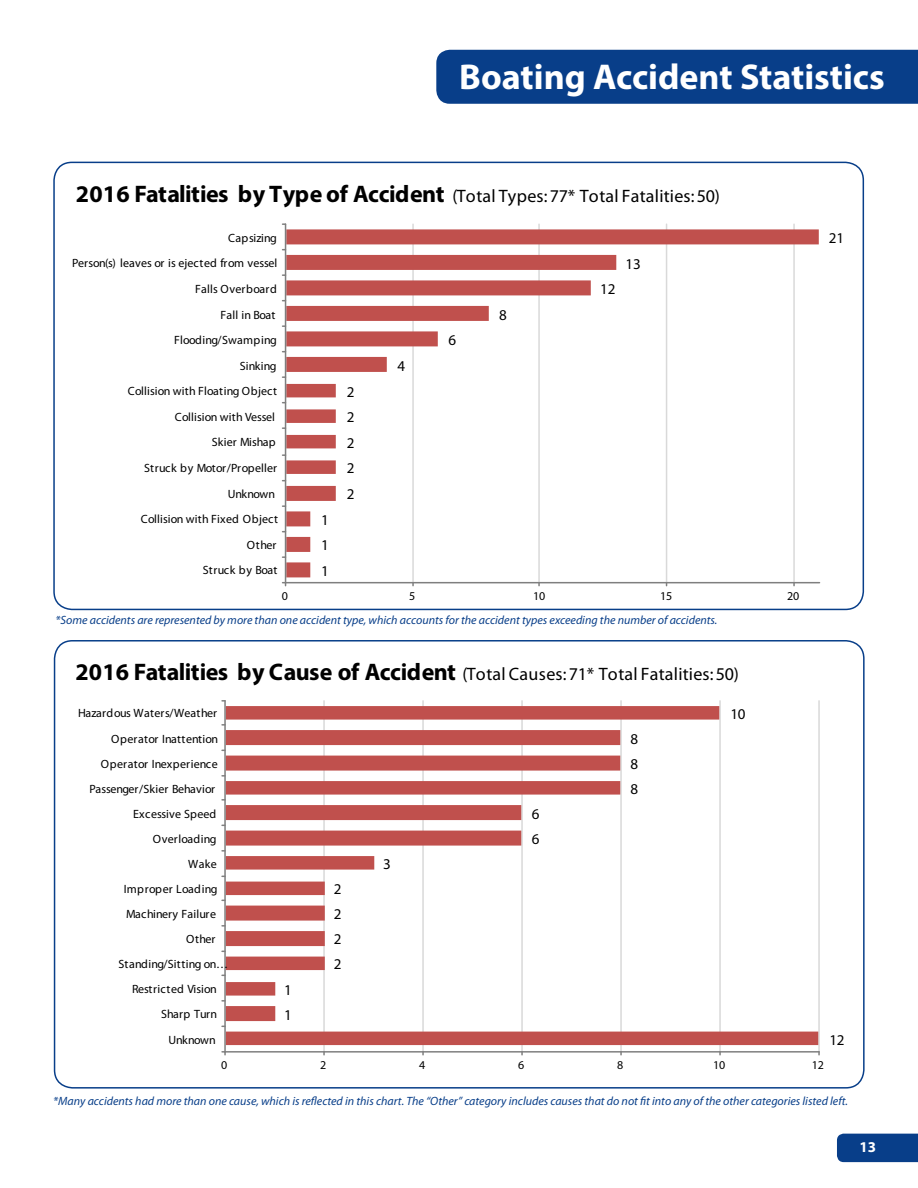
<style>
.page{position:relative;width:918px;height:1188px;background:#fff}
.page>*{position:absolute;margin:0;border:0;box-sizing:border-box;transform-origin:0 0}
.t1{font:700 36px "Myriad Pro";color:#fff}
.t2{font:18px "Myriad Pro";letter-spacing:.015em;color:#000}
.t3{font:15px/25px "Myriad Pro";letter-spacing:-.015em;color:#000;text-align:justify}
.t4{font:700 15px "Myriad Pro";color:#fff}
.t5{font:12px/25.7px "Myriad Pro";letter-spacing:.015em;color:#000;text-align:right}
.t6{font:italic 12px "Myriad Pro";color:#083e89}
.t7{font:12px "Myriad Pro";letter-spacing:-.035em;color:#000}
.s1{font-weight:700;font-size:24px}
</style>
<div class="page">
<div style="left:837px;top:1134px;width:81px;height:28px;background:#083e89"></div>
<div style="left:436px;top:50px;width:482px;height:54px;background:#083e89"></div>
<div style="left:53px;top:162px;width:811px;height:448px;border:2px solid #083e89;border-radius:18px"></div>
<div style="left:54px;top:640px;width:811px;height:449px;border:2px solid #083e89;border-radius:18px"></div>
<hr style="left:323px;top:701px;width:2px;height:351px;background:#d9d9d9">
<hr style="left:422px;top:701px;width:2px;height:351px;background:#d9d9d9">
<hr style="left:521px;top:701px;width:2px;height:351px;background:#d9d9d9">
<hr style="left:620px;top:701px;width:2px;height:351px;background:#d9d9d9">
<hr style="left:719px;top:701px;width:2px;height:351px;background:#d9d9d9">
<hr style="left:818px;top:701px;width:2px;height:351px;background:#d9d9d9">
<svg style="left:226px;top:706px;width:592px;height:339px"></svg>
<hr style="left:225px;top:1051px;width:594px;height:2px;background:#7f7f7f">
<hr style="left:224px;top:701px;width:2px;height:351px;background:#7f7f7f">
<hr style="left:412px;top:224px;width:2px;height:359px;background:#d9d9d9">
<hr style="left:538px;top:224px;width:2px;height:359px;background:#d9d9d9">
<hr style="left:666px;top:224px;width:1px;height:359px;background:#d9d9d9">
<hr style="left:793px;top:224px;width:2px;height:359px;background:#d9d9d9">
<svg style="left:286px;top:229px;width:533px;height:348px"></svg>
<hr style="left:286px;top:582px;width:534px;height:1px;background:#7f7f7f">
<hr style="left:285px;top:224px;width:1px;height:359px;background:#7f7f7f">
<h1 class="t1" style="left:459px;top:54px;width:427px">Boating Accident Statistics</h1>
<h2 class="t2" style="left:76px;top:186px;width:646px"><span class="s1">2016 Fatalities by Type of Accident</span> (Total Types: 77* Total Fatalities: 50)</h2>
<p class="t5" style="left:72px;top:225px;width:208px">Capsizing<br>Person(s) leaves or is ejected from vessel<br>Falls Overboard<br>Fall in Boat<br>Flooding/Swamping<br>Sinking<br>Collision with Floating Object<br>Collision with Vessel<br>Skier Mishap<br>Struck by Motor/Propeller<br>Unknown<br>Collision with Fixed Object<br>Other<br>Struck by Boat</p>
<p class="t3" style="left:321px;top:507px;width:9px;line-height:25.7px">1<br>1<br>1</p>
<p class="t3" style="left:347px;top:379px;width:9px;line-height:25.7px">2<br>2<br>2<br>2<br>2</p>
<p class="t3" style="left:398px;top:354px;width:9px">4</p>
<p class="t3" style="left:448px;top:328px;width:9px">6</p>
<p class="t3" style="left:499px;top:302px;width:9px">8</p>
<p class="t3" style="left:600px;top:277px;width:17px">12</p>
<p class="t3" style="left:626px;top:251px;width:17px">13</p>
<p class="t5" style="left:282px;top:584px;width:8px">0</p>
<p class="t5" style="left:409px;top:584px;width:8px">5</p>
<p class="t5" style="left:533px;top:584px;width:14px">10</p>
<p class="t5" style="left:660px;top:584px;width:14px">15</p>
<p class="t5" style="left:787px;top:584px;width:14px">20</p>
<p class="t6" style="left:56px;top:614px;width:663px">*Some accidents are represented by more than one accident type, which accounts for the accident types exceeding the number of accidents.</p>
<h2 class="t2" style="left:75px;top:664px;width:665px"><span class="s1">2016 Fatalities by Cause of Accident</span> (Total Causes: 71* Total Fatalities: 50)</h2>
<p class="t5" style="left:78px;top:701px;width:140px">Hazardous Waters/Weather</p>
<p class="t5" style="left:111px;top:726px;width:109px">Operator Inattention</p>
<p class="t5" style="left:101px;top:751px;width:119px">Operator Inexperience</p>
<p class="t5" style="left:90px;top:776px;width:127px">Passenger/Skier Behavior</p>
<p class="t5" style="left:133px;top:801px;width:85px">Excessive Speed</p>
<p class="t5" style="left:153px;top:826px;width:65px">Overloading</p>
<p class="t5" style="left:188px;top:851px;width:30px">Wake</p>
<p class="t5" style="left:124px;top:876px;width:95px">Improper Loading</p>
<p class="t5" style="left:126px;top:902px;width:92px">Machinery Failure</p>
<p class="t5" style="left:186px;top:927px;width:31px">Other</p>
<p class="t5" style="left:119px;top:952px;width:111px">Standing/Sitting on …</p>
<p class="t5" style="left:132px;top:977px;width:86px">Restricted Vision</p>
<p class="t5" style="left:161px;top:1002px;width:58px">Sharp Turn</p>
<p class="t7" style="left:169px;top:1033px;width:49px">Unknown</p>
<p class="t3" style="left:284px;top:977px;width:9px">1<br>1</p>
<p class="t3" style="left:334px;top:877px;width:9px">2<br>2<br>2<br>2</p>
<p class="t3" style="left:383px;top:852px;width:9px">3</p>
<p class="t3" style="left:532px;top:802px;width:9px">6<br>6</p>
<p class="t3" style="left:631px;top:726px;width:9px">8<br>8<br>8</p>
<p class="t3" style="left:730px;top:701px;width:17px">10</p>
<p class="t3" style="left:829px;top:226px;width:17px">21</p>
<p class="t3" style="left:829px;top:1027px;width:17px">12</p>
<p class="t5" style="left:221px;top:1053px;width:8px">0</p>
<p class="t5" style="left:320px;top:1053px;width:8px">2</p>
<p class="t5" style="left:419px;top:1053px;width:8px">4</p>
<p class="t5" style="left:518px;top:1053px;width:8px">6</p>
<p class="t5" style="left:617px;top:1053px;width:8px">8</p>
<p class="t5" style="left:713px;top:1053px;width:14px">10</p>
<p class="t5" style="left:812px;top:1053px;width:14px">12</p>
<p class="t6" style="left:53px;top:1094px;width:796px">*Many accidents had more than one cause, which is reflected in this chart. The “Other” category includes causes that do not fit into any of the other categories listed left.</p>
<p class="t4" style="left:859px;top:1137px;width:18px">13</p>
</div>
